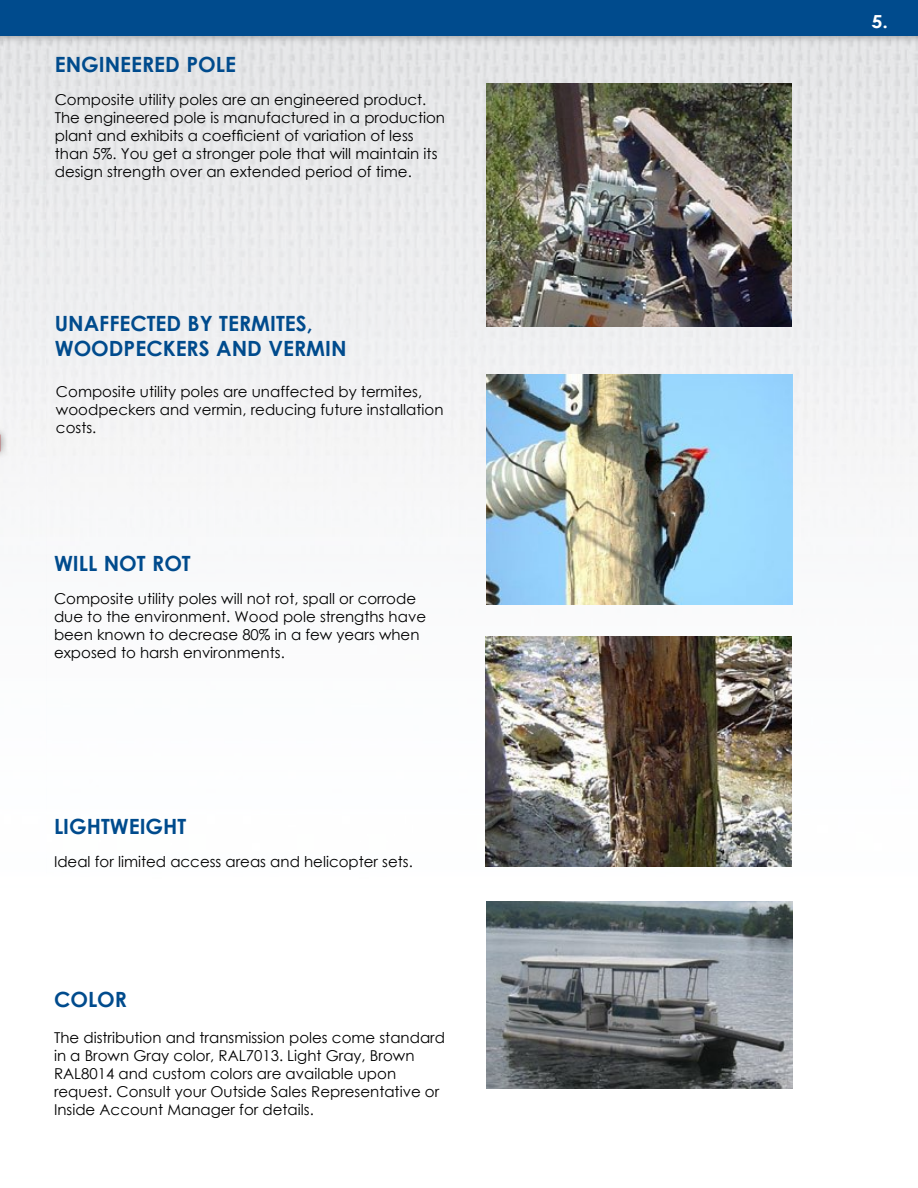
<style>
.page{position:relative;width:918px;height:1188px;background:#fff}
.page>*{position:absolute;margin:0;border:0;box-sizing:border-box;transform-origin:0 0}
.t1{font:700 21px/25.3px "Century Gothic";color:#004b8d}
.t2{font:700 18px "Century Gothic";color:#fff;scale:1.1 1}
.t3{font:15px/18px "Century Gothic";color:#000}
</style>
<div class="page">
<img style="left:0;top:44px;width:918px;height:1045px">
<div style="left:0;top:0;width:918px;height:44px;background:#000;opacity:.41"></div>
<div style="left:0;top:0;width:918px;height:36px;background:#004b8d"></div>
<div style="left:0;top:426px;width:8px;height:34px;background:#000;opacity:.41"></div>
<img style="left:486px;top:637px;width:306px;height:229px">
<img style="left:486px;top:375px;width:306px;height:229px">
<img style="left:486px;top:84px;width:306px;height:243px">
<img style="left:486px;top:901px;width:306px;height:188px">
<h1 class="t1" style="left:55px;top:51px;width:183px">ENGINEERED POLE</h1>
<p class="t3" style="left:55px;top:90px;width:392px">Composite utility poles are an engineered product.<br>The engineered pole is manufactured in a production plant and exhibits a coefficient of variation of less than 5%. You get a stronger pole that will maintain its design strength over an extended period of time.</p>
<h1 class="t1" style="left:55px;top:310px;width:293px">UNAFFECTED BY TERMITES,<br>WOODPECKERS AND VERMIN</h1>
<p class="t3" style="left:56px;top:382px;width:389px">Composite utility poles are unaffected by termites, woodpeckers and vermin, reducing future installation costs.</p>
<h1 class="t1" style="left:54px;top:550px;width:138px">WILL NOT ROT</h1>
<p class="t3" style="left:54px;top:589px;width:374px">Composite utility poles will not rot, spall or corrode due to the environment. Wood pole strengths have been known to decrease 80% in a few years when exposed to harsh environments.</p>
<h1 class="t1" style="left:54px;top:814px;width:134px">LIGHTWEIGHT</h1>
<p class="t3" style="left:54px;top:853px;width:360px">Ideal for limited access areas and helicopter sets.</p>
<h1 class="t1" style="left:54px;top:986px;width:75px">COLOR</h1>
<p class="t3" style="left:54px;top:1028px;width:393px">The distribution and transmission poles come standard in a Brown Gray color, RAL7013. Light Gray, Brown RAL8014 and custom colors are available upon request. Consult your Outside Sales Representative or Inside Account Manager for details.</p>
<p class="t2" style="left:871px;top:10px;width:17px">5.</p>
</div>
